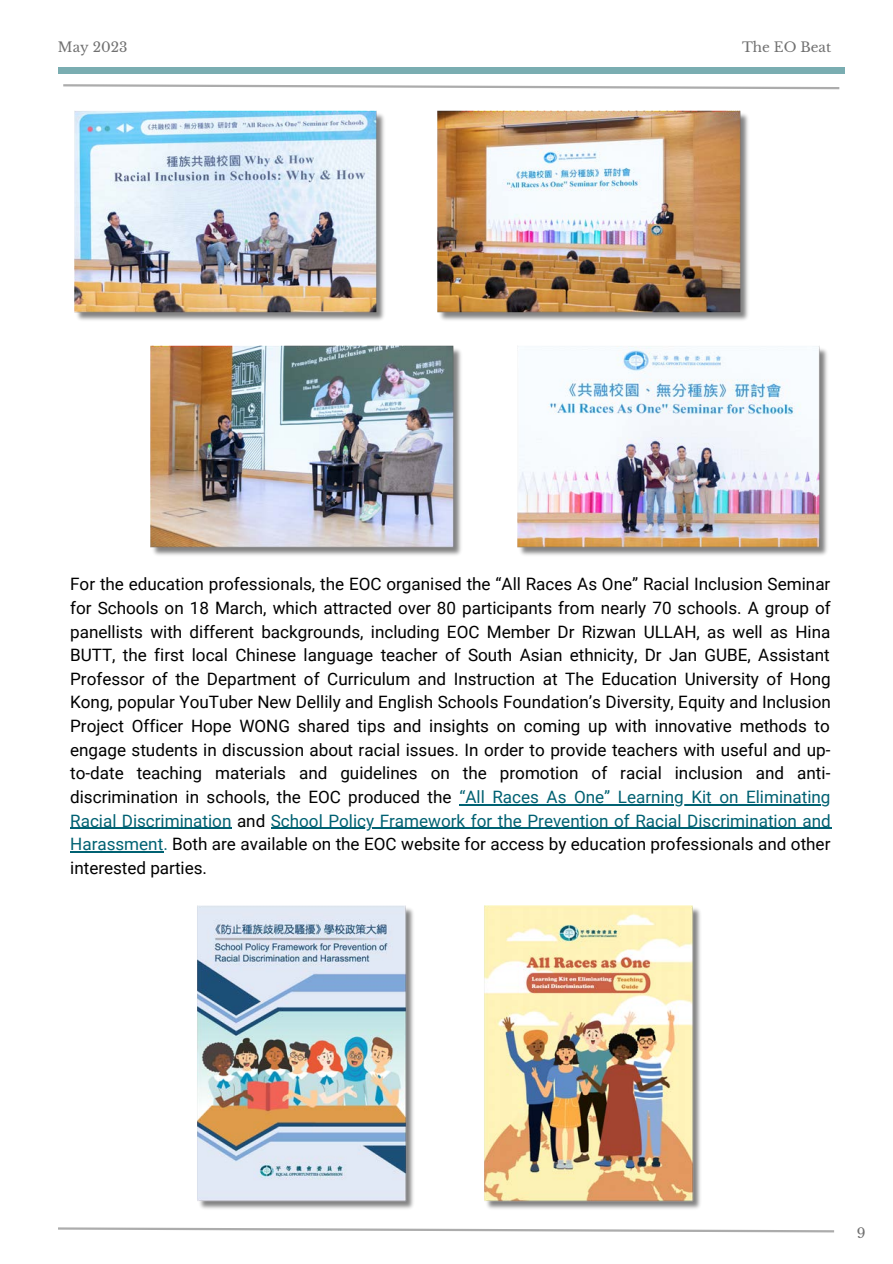
<style>
.page{position:relative;width:893px;height:1264px;background:#fff}
.page>*{position:absolute;margin:0;border:0;box-sizing:border-box;transform-origin:0 0}
.t1{font:17.1px/23.5px "Roboto";color:#000;text-align:justify}
.t2{font:13.65px "Libre Baskerville";color:#707070}
.t3{font:13.5px "Libre Baskerville";color:#707070}
.s1{color:#006172}
</style>
<div class="page">
<div style="left:58px;top:67px;width:786px;height:6px;background:#7aadb1"></div>
<svg style="left:63px;top:84px;width:777px;height:6px"></svg>
<svg style="left:58px;top:1227px;width:776px;height:6px"></svg>
<img style="left:74px;top:110px;width:310px;height:210px">
<img style="left:437px;top:110px;width:311px;height:210px">
<img style="left:150px;top:345px;width:311px;height:210px">
<img style="left:517px;top:346px;width:310px;height:209px">
<hr style="left:459px;top:804px;width:372px;height:1px;background:#006172">
<hr style="left:70px;top:827px;width:162px;height:1px;background:#006172">
<hr style="left:271px;top:827px;width:560px;height:1px;background:#006172">
<hr style="left:70px;top:851px;width:93px;height:1px;background:#006172">
<img style="left:197px;top:905px;width:217px;height:304px">
<img style="left:484px;top:905px;width:217px;height:304px">
<p class="t3" style="left:58px;top:39px;width:71px">May 2023</p>
<p class="t3" style="left:742px;top:39px;width:91px">The EO Beat</p>
<p class="t1" style="left:70px;top:573px;width:762px">For the education professionals, the EOC organised the “All Races As One” Racial Inclusion Seminar for Schools on 18 March, which attracted over 80 participants from nearly 70 schools. A group of panellists with different backgrounds, including EOC Member Dr Rizwan ULLAH, as well as Hina BUTT, the first local Chinese language teacher of South Asian ethnicity, Dr Jan GUBE, Assistant Professor of the Department of Curriculum and Instruction at The Education University of Hong Kong, popular YouTuber New Dellily and English Schools Foundation’s Diversity, Equity and Inclusion Project Officer Hope WONG shared tips and insights on coming up with innovative methods to engage students in discussion about racial issues. In order to provide teachers with useful and up&shy;to-date teaching materials and guidelines on the promotion of racial inclusion and anti&shy;discrimination in schools, the EOC produced the <span class="s1">“All Races As One” Learning Kit on Eliminating Racial Discrimination</span> and <span class="s1">School Policy Framework for the Prevention of Racial Discrimination and Harassment.</span> Both are available on the EOC website for access by education professionals and other interested parties.</p>
<p class="t2" style="left:856px;top:1225px;width:10px">9</p>
</div>
